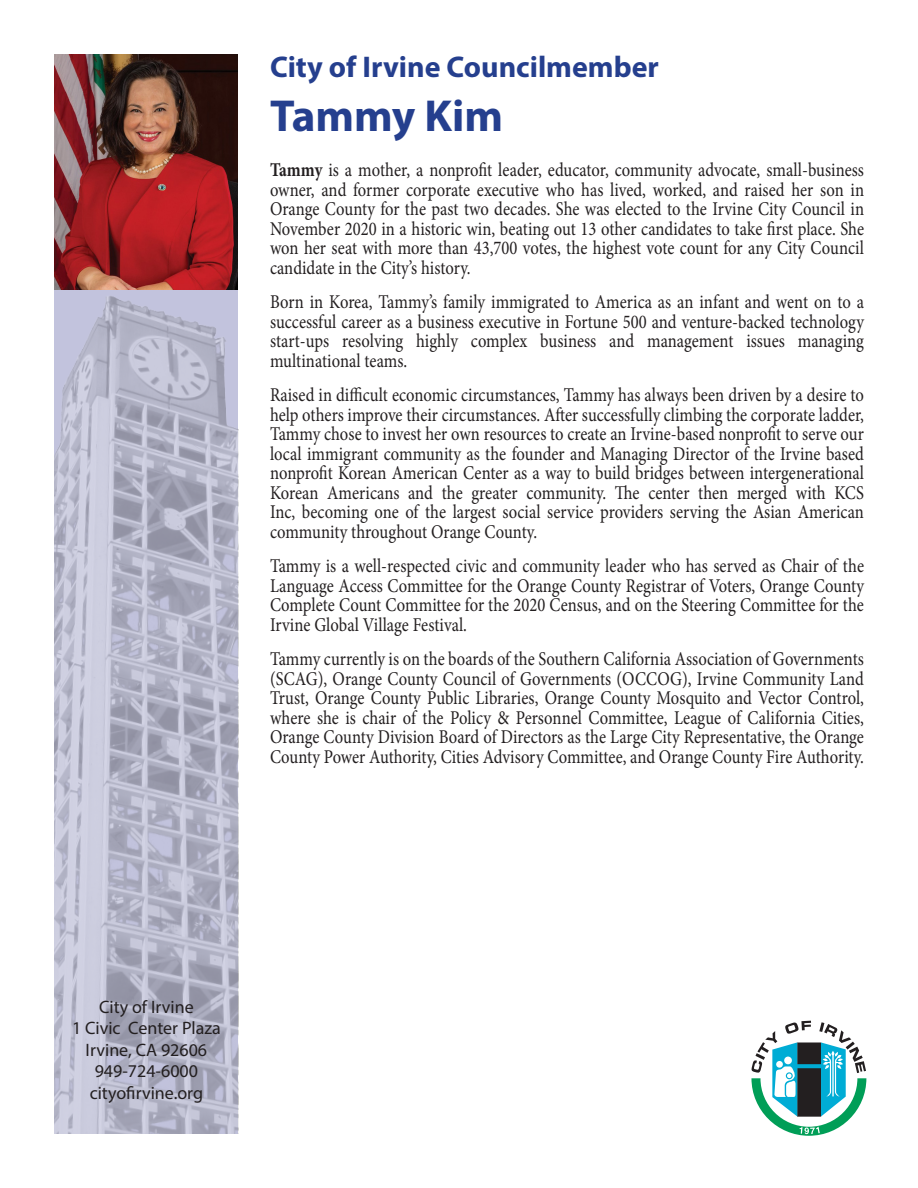
<style>
.page{position:relative;width:918px;height:1188px;background:#fff}
.page>*{position:absolute;margin:0;border:0;box-sizing:border-box;transform-origin:0 0}
.t1{font:700 45px "Myriad Pro";color:#253f8e}
.t2{font:700 30px "Myriad Pro";color:#253f8e}
.body{font:19.5px/19.5px "Minion Pro";color:#231f20;text-align:justify;scale:.85 1}
.t3{font:18px/21.6px "Myriad Pro";color:#231f20;text-align:center}
.s1{font-weight:700}
</style>
<div class="page">
<img style="left:54px;top:54px;width:184px;height:1080px">
<svg style="left:751px;top:1021px;width:115px;height:115px"></svg>
<p class="t2" style="left:270px;top:47px;width:391px">City of Irvine Councilmember</p>
<p class="t1" style="left:270px;top:86px;width:235px">Tammy Kim</p>
<p class="body" style="left:270px;top:160px;width:700px"><span class="s1">Tammy</span> is a mother, a nonprofit leader, educator, community advocate, small-business owner, and former corporate executive who has lived, worked, and raised her son in Orange County for the past two decades. She was elected to the Irvine City Council in November 2020 in a historic win, beating out 13 other candidates to take first place. She won her seat with more than 43,700 votes, the highest vote count for any City Council candidate in the City’s history.</p>
<p class="body" style="left:270px;top:292px;width:700px">Born in Korea, Tammy’s family immigrated to America as an infant and went on to a successful career as a business executive in Fortune 500 and venture-backed technology start-ups resolving highly complex business and management issues managing multinational teams.</p>
<p class="body" style="left:270px;top:385px;width:700px">Raised in difficult economic circumstances, Tammy has always been driven by a desire to help others improve their circumstances. After successfully climbing the corporate ladder, Tammy chose to invest her own resources to create an Irvine-based nonprofit to serve our local immigrant community as the founder and Managing Director of the Irvine based nonprofit Korean American Center as a way to build bridges between intergenerational Korean Americans and the greater community. The center then merged with KCS Inc, becoming one of the largest social service providers serving the Asian American community throughout Orange County.</p>
<p class="body" style="left:270px;top:556px;width:700px">Tammy is a well-respected civic and community leader who has served as Chair of the Language Access Committee for the Orange County Registrar of Voters, Orange County Complete Count Committee for the 2020 Census, and on the Steering Committee for the Irvine Global Village Festival.</p>
<p class="body" style="left:270px;top:649px;width:700px">Tammy currently is on the boards of the Southern California Association of Governments (SCAG), Orange County Council of Governments (OCCOG), Irvine Community Land Trust, Orange County Public Libraries, Orange County Mosquito and Vector Control, where she is chair of the Policy &amp; Personnel Committee, League of California Cities, Orange County Division Board of Directors as the Large City Representative, the Orange County Power Authority, Cities Advisory Committee, and Orange County Fire Authority.</p>
<p class="t3" style="left:72px;top:995px;width:150px">City of Irvine<br>1 Civic Center Plaza<br>Irvine, CA 92606<br>949-724-6000 cityofirvine.org</p>
</div>
